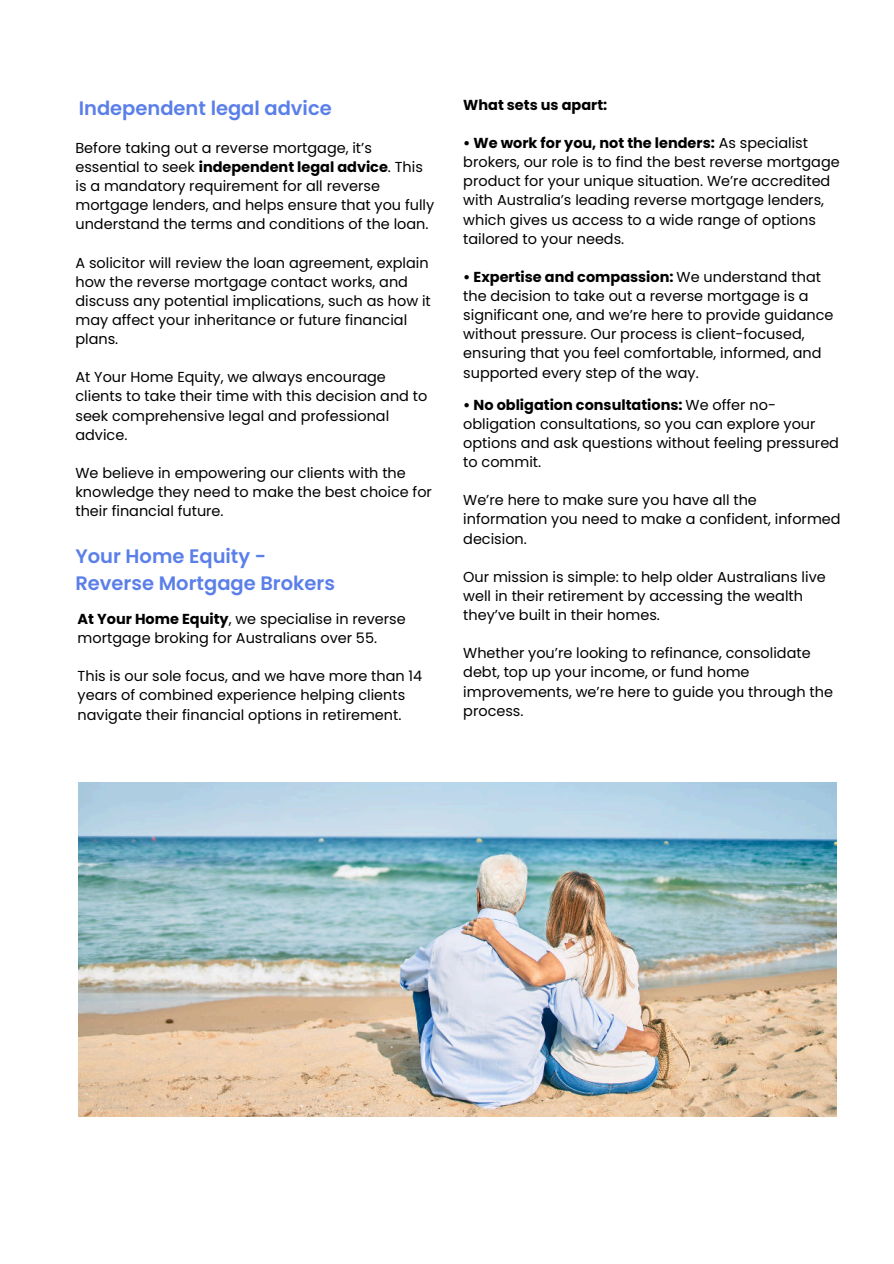
<style>
.page{position:relative;width:894px;height:1264px;background:#fff}
.page>*{position:absolute;margin:0;border:0;box-sizing:border-box;transform-origin:0 0}
.t1{font:600 19.5px/27px "Poppins";color:#5b7fe9}
.t2{font:14.4px/19.2px "Poppins";color:#000}
.t3{font:700 14.4px "Poppins";color:#000}
.s1{font-weight:700}
</style>
<div class="page">
<img style="left:79px;top:782px;width:757px;height:334px">
<h1 class="t1" style="left:79px;top:95px;width:254px">Independent legal advice</h1>
<p class="t2" style="left:75px;top:138px;width:360px">Before taking out a reverse mortgage, it’s essential to seek <span class="s1">independent legal advice</span>. This is a mandatory requirement for all reverse mortgage lenders, and helps ensure that you fully understand the terms and conditions of the loan.</p>
<p class="t2" style="left:75px;top:253px;width:357px">A solicitor will review the loan agreement, explain how the reverse mortgage contact works, and discuss any potential implications, such as how it may affect your inheritance or future financial plans.</p>
<p class="t2" style="left:75px;top:368px;width:353px">At Your Home Equity, we always encourage clients to take their time with this decision and to seek comprehensive legal and professional advice.</p>
<p class="t2" style="left:75px;top:463px;width:358px">We believe in empowering our clients with the knowledge they need to make the best choice for their financial future.</p>
<h1 class="t1" style="left:75px;top:543px;width:261px">Your Home Equity -<br>Reverse Mortgage Brokers</h1>
<p class="t2" style="left:78px;top:609px;width:329px"><span class="s1">At Your Home Equity</span>, we specialise in reverse mortgage broking for Australians over 55.</p>
<p class="t2" style="left:78px;top:666px;width:346px">This is our sole focus, and we have more than 14 years of combined experience helping clients navigate their financial options in retirement.</p>
<p class="t3" style="left:463px;top:96px;width:145px">What sets us apart:</p>
<p class="t2" style="left:463px;top:133px;width:378px"><span class="s1">• We work for you, not the lenders:</span> As specialist brokers, our role is to find the best reverse mortgage product for your unique situation. We’re accredited with Australia’s leading reverse mortgage lenders, which gives us access to a wide range of options tailored to your needs.</p>
<p class="t2" style="left:463px;top:267px;width:371px"><span class="s1">• Expertise and compassion:</span> We understand that the decision to take out a reverse mortgage is a significant one, and we’re here to provide guidance without pressure. Our process is client-focused, ensuring that you feel comfortable, informed, and supported every step of the way.</p>
<p class="t2" style="left:463px;top:395px;width:377px"><span class="s1">• No obligation consultations:</span> We offer no&shy;obligation consultations, so you can explore your options and ask questions without feeling pressured to commit.</p>
<p class="t2" style="left:463px;top:490px;width:379px">We’re here to make sure you have all the information you need to make a confident, informed decision.</p>
<p class="t2" style="left:463px;top:567px;width:364px">Our mission is simple: to help older Australians live well in their retirement by accessing the wealth they’ve built in their homes.</p>
<p class="t2" style="left:463px;top:643px;width:371px">Whether you’re looking to refinance, consolidate debt, top up your income, or fund home improvements, we’re here to guide you through the process.</p>
</div>
